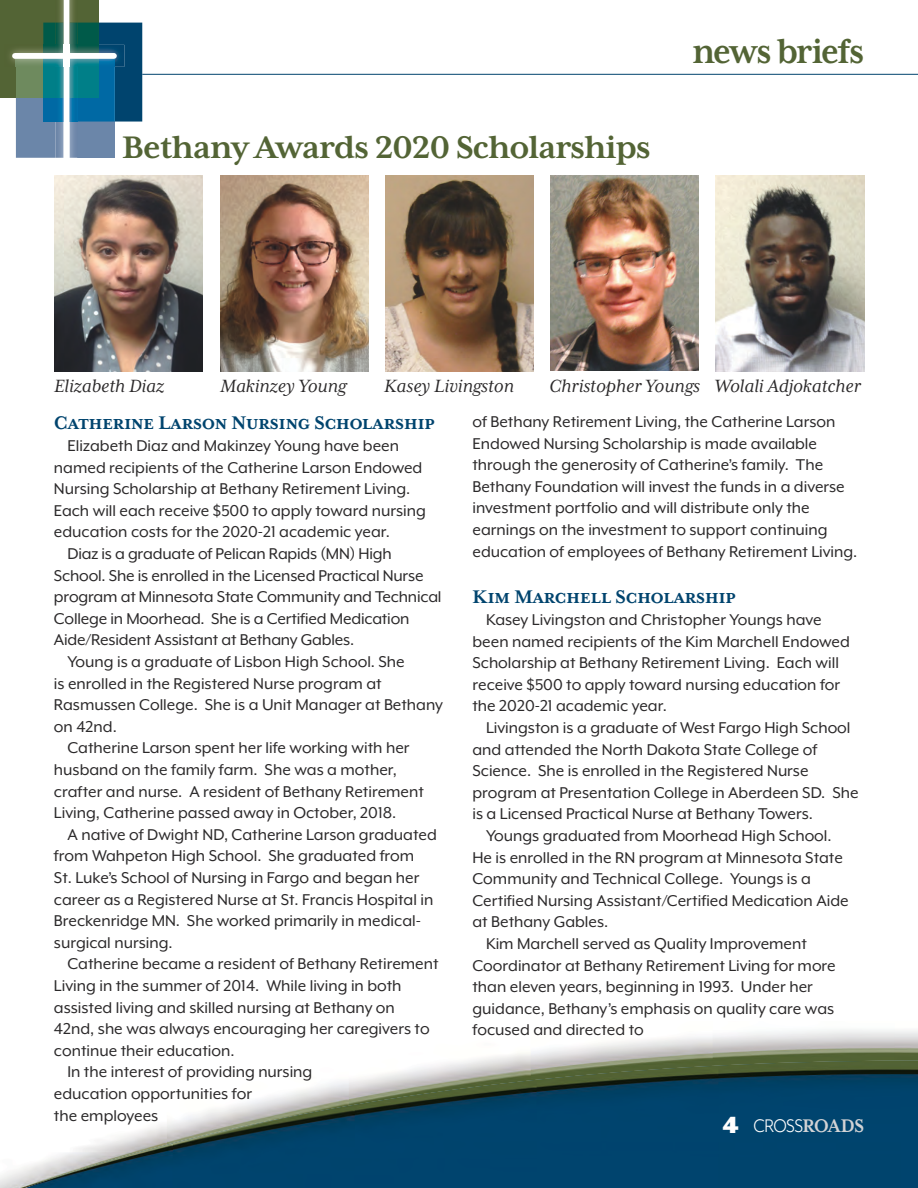
<style>
.page{position:relative;width:918px;height:1188px;background:#fff}
.page>*{position:absolute;margin:0;border:0;box-sizing:border-box;transform-origin:0 0}
.t1{font:700 39px "Mrs Eaves XL Serif OT";color:#536435;scale:.93 1}
.t2{font:700 35.85px "Mrs Eaves XL Serif OT";letter-spacing:-.02em;color:#536435}
.t3{font:700 21px "Mrs Eaves XL Serif OT";color:#00446e}
.t4{font:21px "Mr Eaves XL Mod OT";letter-spacing:-.03em;color:#fff;scale:.93 1}
.t5{font:italic 20.4px "Mrs Eaves XL Serif OT";color:#2b292a}
.t6{font:18px/21.6px "Mr Eaves XL Mod OT";color:#2b292a}
.s1{font-weight:900;font-size:27px}
.s2{font-family:"Mrs Eaves XL Serif OT";font-weight:700;color:#d2d3d5}
</style>
<div class="page">
<img style="left:473px;top:1030px;width:445px;height:31px">
<img style="left:0;top:1061px;width:918px;height:127px">
<div style="left:0;top:0;width:99px;height:98px;background:#536435"></div>
<img style="left:10px;top:49px;width:6px;height:18px">
<svg style="left:16px;top:0;width:126px;height:158px"></svg>
<img style="left:64px;top:45px;width:5px;height:22px">
<div style="left:15px;top:53px;width:99px;height:6px;background:#fff"></div>
<hr style="left:142px;top:74px;width:776px;height:1px;background:#00446e">
<img style="left:54px;top:175px;width:148px;height:197px">
<img style="left:220px;top:175px;width:148px;height:197px">
<img style="left:386px;top:175px;width:148px;height:197px">
<img style="left:551px;top:175px;width:148px;height:195px">
<img style="left:716px;top:175px;width:148px;height:197px">
<h2 class="t2" style="left:122px;top:135px;width:530px">Bethany Awards 2020 Scholarships</h2>
<h1 class="t1" style="left:692px;top:39px;width:186px">news briefs</h1>
<p class="t5" style="left:54px;top:379px;width:111px">Elizabeth Diaz</p>
<p class="t5" style="left:220px;top:379px;width:128px">Makinzey Young</p>
<p class="t5" style="left:384px;top:379px;width:131px">Kasey Livingston</p>
<p class="t5" style="left:549px;top:379px;width:313px">Christopher Youngs Wolali Adjokatcher</p>
<p class="t3" style="left:54px;top:416px;width:382px">Catherine Larson Nursing Scholarship</p>
<p class="t6" style="left:67px;top:436px;width:333px">Elizabeth Diaz and Makinzey Young have been</p>
<p class="t6" style="left:54px;top:458px;width:370px">named recipients of the Catherine Larson Endowed</p>
<p class="t6" style="left:54px;top:479px;width:358px">Nursing Scholarship at Bethany Retirement Living.</p>
<p class="t6" style="left:54px;top:501px;width:373px">Each will each receive $500 to apply toward nursing</p>
<p class="t6" style="left:54px;top:523px;width:337px">education costs for the 2020-21 academic year.</p>
<p class="t6" style="left:67px;top:544px;width:326px">Diaz is a graduate of Pelican Rapids (MN) High</p>
<p class="t6" style="left:54px;top:566px;width:371px">School. She is enrolled in the Licensed Practical Nurse</p>
<p class="t6" style="left:54px;top:587px;width:389px">program at Minnesota State Community and Technical</p>
<p class="t6" style="left:54px;top:609px;width:357px">College in Moorhead. She is a Certified Medication</p>
<p class="t6" style="left:54px;top:631px;width:302px">Aide/Resident Assistant at Bethany Gables.</p>
<p class="t6" style="left:67px;top:652px;width:339px">Young is a graduate of Lisbon High School. She</p>
<p class="t6" style="left:54px;top:674px;width:329px">is enrolled in the Registered Nurse program at</p>
<p class="t6" style="left:54px;top:695px;width:390px">Rasmussen College. She is a Unit Manager at Bethany</p>
<p class="t6" style="left:54px;top:717px;width:64px">on 42nd.</p>
<p class="t6" style="left:67px;top:739px;width:344px">Catherine Larson spent her life working with her</p>
<p class="t6" style="left:54px;top:760px;width:345px">husband on the family farm. She was a mother,</p>
<p class="t6" style="left:54px;top:782px;width:371px">crafter and nurse. A resident of Bethany Retirement</p>
<p class="t6" style="left:54px;top:803px;width:344px">Living, Catherine passed away in October, 2018.</p>
<p class="t6" style="left:67px;top:825px;width:371px">A native of Dwight ND, Catherine Larson graduated</p>
<p class="t6" style="left:54px;top:847px;width:362px">from Wahpeton High School. She graduated from</p>
<p class="t6" style="left:54px;top:868px;width:367px">St. Luke’s School of Nursing in Fargo and began her</p>
<p class="t6" style="left:54px;top:890px;width:381px">career as a Registered Nurse at St. Francis Hospital in</p>
<p class="t6" style="left:54px;top:911px;width:368px">Breckenridge MN. She worked primarily in medical-</p>
<p class="t6" style="left:54px;top:933px;width:120px">surgical nursing.</p>
<p class="t6" style="left:67px;top:955px;width:373px">Catherine became a resident of Bethany Retirement</p>
<p class="t6" style="left:54px;top:976px;width:349px">Living in the summer of 2014. While living in both</p>
<p class="t6" style="left:54px;top:998px;width:342px">assisted living and skilled nursing at Bethany on</p>
<p class="t6" style="left:54px;top:1019px;width:377px">42nd, she was always encouraging her caregivers to</p>
<p class="t6" style="left:54px;top:1041px;width:182px">continue their education.</p>
<p class="t6" style="left:67px;top:1063px;width:246px">In the interest of providing nursing</p>
<p class="t6" style="left:54px;top:1084px;width:200px">education opportunities for</p>
<p class="t6" style="left:54px;top:1106px;width:106px">the employees</p>
<p class="t6" style="left:472px;top:412px;width:386px">of Bethany Retirement Living, the Catherine Larson Endowed Nursing Scholarship is made available through the generosity of Catherine’s family. The Bethany Foundation will invest the funds in a diverse investment portfolio and will distribute only the earnings on the investment to support continuing education of employees of Bethany Retirement Living.</p>
<p class="t3" style="left:472px;top:590px;width:265px">Kim Marchell Scholarship</p>
<p class="t6" style="left:472px;top:610px;width:379px;text-indent:14px">Kasey Livingston and Christopher Youngs have been named recipients of the Kim Marchell Endowed Scholarship at Bethany Retirement Living. Each will receive $500 to apply toward nursing education for the 2020-21 academic year.</p>
<p class="t6" style="left:472px;top:718px;width:388px;text-indent:14px">Livingston is a graduate of West Fargo High School and attended the North Dakota State College of Science. She is enrolled in the Registered Nurse program at Presentation College in Aberdeen SD. She is a Licensed Practical Nurse at Bethany Towers.</p>
<p class="t6" style="left:486px;top:826px;width:347px">Youngs graduated from Moorhead High School.</p>
<p class="t6" style="left:472px;top:848px;width:372px">He is enrolled in the RN program at Minnesota State</p>
<p class="t6" style="left:472px;top:869px;width:340px">Community and Technical College. Youngs is a</p>
<p class="t6" style="left:472px;top:891px;width:378px">Certified Nursing Assistant/Certified Medication Aide</p>
<p class="t6" style="left:472px;top:913px;width:137px">at Bethany Gables.</p>
<p class="t6" style="left:486px;top:934px;width:322px">Kim Marchell served as Quality Improvement</p>
<p class="t6" style="left:472px;top:956px;width:365px">Coordinator at Bethany Retirement Living for more</p>
<p class="t6" style="left:472px;top:977px;width:342px">than eleven years, beginning in 1993. Under her</p>
<p class="t6" style="left:472px;top:999px;width:363px">guidance, Bethany’s emphasis on quality care was</p>
<p class="t6" style="left:472px;top:1021px;width:173px">focused and directed to</p>
<p class="t4" style="left:722px;top:1119px;width:154px"><span class="s1">4</span> CROSS<span class="s2">ROADS</span></p>
</div>
